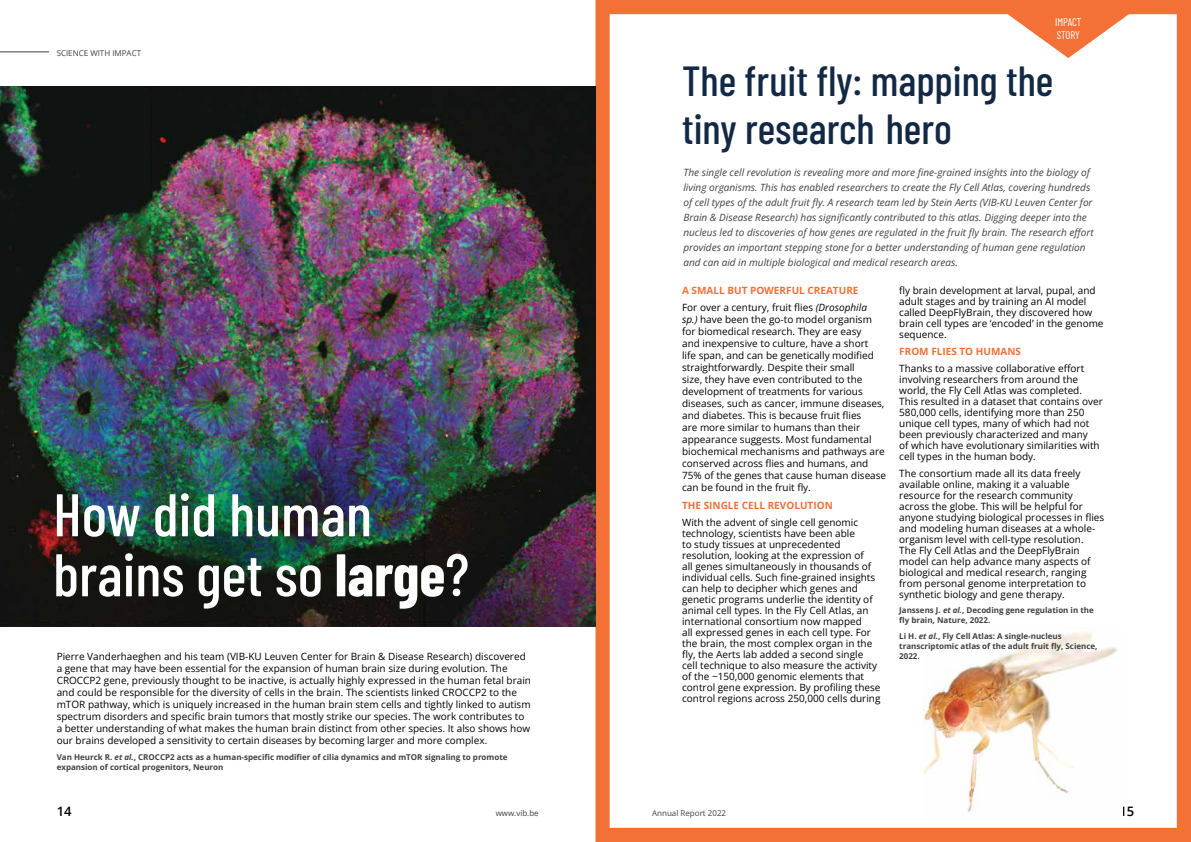
<style>
.page{position:relative;width:1191px;height:842px;background:#fff}
.page>*{position:absolute;margin:0;border:0;box-sizing:border-box;transform-origin:0 0}
.t1{font:500 60px/60px "Barlow Condensed";color:#fff}
.t2{font:500 42px/48px "Barlow Condensed";color:#122845}
.t3{font:600 13px "Open Sans";color:#000}
.t4{font:11px/13.2px "Barlow Condensed";letter-spacing:-.01em;color:#fff}
.t5{font:10px/11px "Open Sans";color:#000}
.t6{font:italic 10px/15px "Open Sans";color:#414042}
.t7{font:700 10px "Open Sans";color:#f37037}
.t8{font:700 8px/10px "Open Sans";color:#414042}
.t9{font:8px "Open Sans";color:#414042}
.s1{font-weight:700}
.s2{font-style:italic}
.s3{font-weight:700;color:#f37037}
</style>
<div class="page">
<svg style="left:595px;top:0;width:596px;height:842px"></svg>
<svg style="left:1000px;top:9px;width:136px;height:49px"></svg>
<img style="left:923px;top:626px;width:200px;height:194px">
<hr style="left:0;top:51px;width:49px;height:1px;background:#414042">
<img style="left:0;top:87px;width:595px;height:539px">
<p class="t9" style="left:57px;top:47px;width:86px">SCIENCE WITH IMPACT</p>
<h1 class="t1" style="left:53px;top:480px;width:417px">How did human brains get so <span class="s1">large</span>?</h1>
<p class="t5" style="left:57px;top:650px;width:476px;line-height:12px">Pierre Vanderhaeghen and his team (VIB-KU Leuven Center for Brain &amp; Disease Research) discovered a gene that may have been essential for the expansion of human brain size during evolution. The CROCCP2 gene, previously thought to be inactive, is actually highly expressed in the human fetal brain and could be responsible for the diversity of cells in the brain. The scientists linked CROCCP2 to the mTOR pathway, which is uniquely increased in the human brain stem cells and tightly linked to autism spectrum disorders and specific brain tumors that mostly strike our species. The work contributes to a better understanding of what makes the human brain distinct from other species. It also shows how our brains developed a sensitivity to certain diseases by becoming larger and more complex.</p>
<p class="t8" style="left:57px;top:751px;width:452px">Van Heurck R. <span class="s2">et al.</span>, CROCCP2 acts as a human-specific modifier of cilia dynamics and mTOR signaling to promote expansion of cortical progenitors, Neuron</p>
<p class="t4" style="left:1055px;top:14px;width:28px">IMPACT<br>STORY</p>
<h2 class="t2" style="left:682px;top:54px;width:373px">The fruit fly: mapping the tiny research hero</h2>
<p class="t6" style="left:683px;top:164px;width:412px">The single cell revolution is revealing more and more fine-grained insights into the biology of living organisms. This has enabled researchers to create the Fly Cell Atlas, covering hundreds of cell types of the adult fruit fly. A research team led by Stein Aerts (VIB-KU Leuven Center for Brain &amp; Disease Research) has significantly contributed to this atlas. Digging deeper into the nucleus led to discoveries of how genes are regulated in the fruit fly brain. The research effort provides an important stepping stone for a better understanding of human gene regulation and can aid in multiple biological and medical research areas.</p>
<p class="t5" style="left:682px;top:281px;width:186px;line-height:17.7px"><span class="s3">A SMALL BUT POWERFUL CREATURE<br></span>For over a century, fruit flies <span class="s2">(Drosophila</span></p>
<p class="t5" style="left:682px;top:313px;width:206px;line-height:12px"><span class="s2">sp.)</span> have been the go-to model organism for biomedical research. They are easy<br>and inexpensive to culture, have a short<br>life span, and can be genetically modified straightforwardly. Despite their small<br>size, they have even contributed to the development of treatments for various diseases, such as cancer, immune diseases, and diabetes. This is because fruit flies<br>are more similar to humans than their appearance suggests. Most fundamental biochemical mechanisms and pathways are conserved across flies and humans, and 75% of the genes that cause human disease can be found in the fruit fly.</p>
<p class="t7" style="left:682px;top:498px;width:152px">THE SINGLE CELL REVOLUTION</p>
<p class="t5" style="left:682px;top:516px;width:200px">With the advent of single cell genomic technology, scientists have been able<br>to study tissues at unprecedented resolution, looking at the expression of<br>all genes simultaneously in thousands of individual cells. Such fine-grained insights can help to decipher which genes and genetic programs underlie the identity of animal cell types. In the Fly Cell Atlas, an international consortium now mapped<br>all expressed genes in each cell type. For the brain, the most complex organ in the fly, the Aerts lab added a second single cell technique to also measure the activity of the ~150,000 genomic elements that control gene expression. By profiling these control regions across 250,000 cells during</p>
<p class="t5" style="left:899px;top:284px;width:206px">fly brain development at larval, pupal, and adult stages and by training an AI model called DeepFlyBrain, they discovered how brain cell types are ‘encoded’ in the genome sequence.</p>
<p class="t7" style="left:899px;top:345px;width:123px">FROM FLIES TO HUMANS</p>
<p class="t5" style="left:899px;top:363px;width:205px">Thanks to a massive collaborative effort involving researchers from around the world, the Fly Cell Atlas was completed.<br>This resulted in a dataset that contains over 580,000 cells, identifying more than 250 unique cell types, many of which had not been previously characterized and many<br>of which have evolutionary similarities with cell types in the human body.</p>
<p class="t5" style="left:899px;top:467px;width:207px">The consortium made all its data freely available online, making it a valuable resource for the research community across the globe. This will be helpful for anyone studying biological processes in flies and modeling human diseases at a whole&shy;organism level with cell-type resolution.<br>The Fly Cell Atlas and the DeepFlyBrain model can help advance many aspects of biological and medical research, ranging from personal genome interpretation to synthetic biology and gene therapy.</p>
<p class="t8" style="left:899px;top:605px;width:196px">Janssens J. <span class="s2">et al.</span>, Decoding gene regulation in the fly brain, Nature, 2022.</p>
<p class="t8" style="left:899px;top:631px;width:200px">Li H. <span class="s2">et al.</span>, Fly Cell Atlas: A single-nucleus transcriptomic atlas of the adult fruit fly, Science,<br>2022.</p>
<h3 class="t3" style="left:57px;top:802px;width:16px">14</h3>
<p class="t9" style="left:495px;top:807px;width:45px">www.vib.be</p>
<p class="t9" style="left:652px;top:807px;width:75px">Annual Report 2022</p>
<h3 class="t3" style="left:1119px;top:802px;width:16px">15</h3>
</div>
